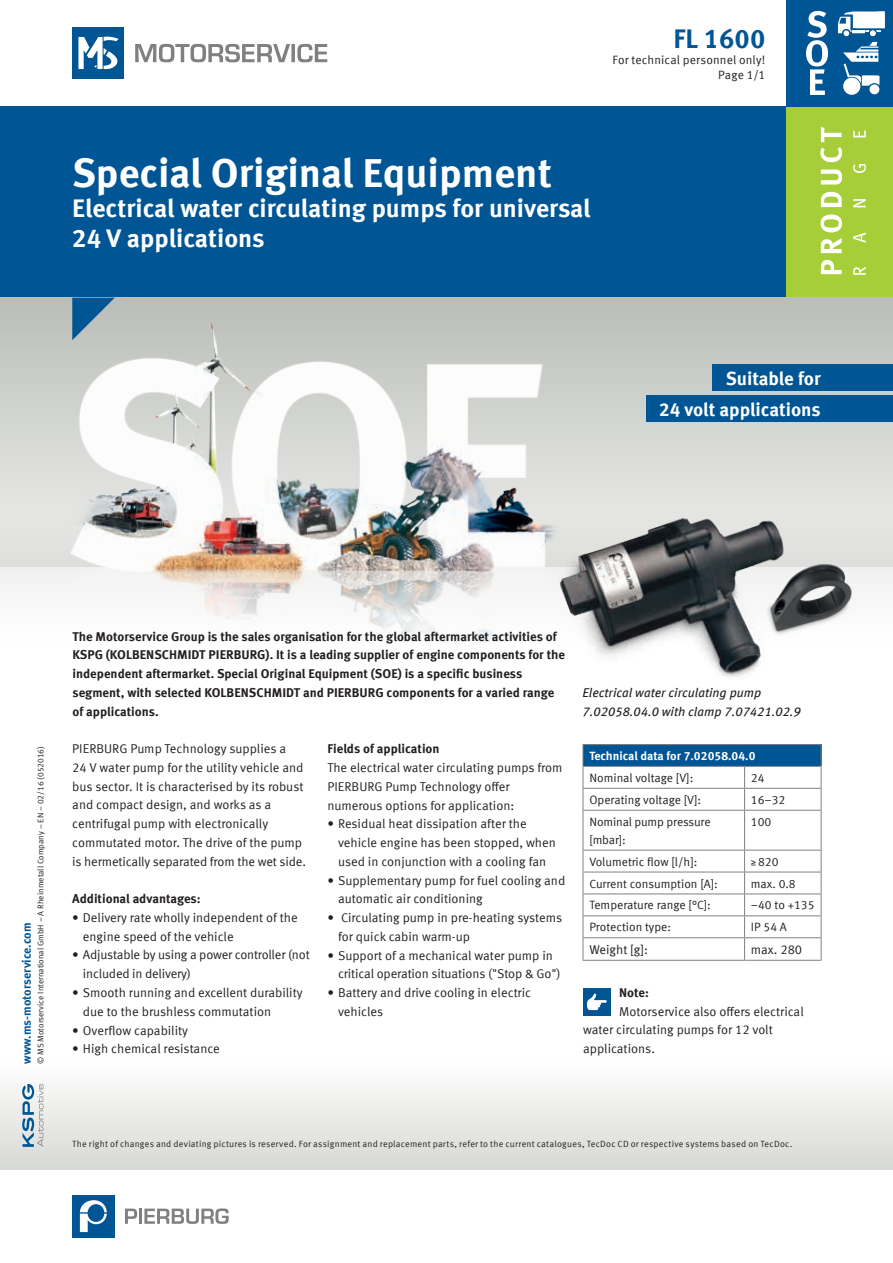
<style>
.page{position:relative;width:893px;height:1263px;background:#fff}
.page>*{position:absolute;margin:0;border:0;box-sizing:border-box;transform-origin:0 0}
.t1{font:700 40.5px "Meta OFC";color:#fff}
.t2{font:700 27px "Meta Offc Pro";color:#005594}
.t3{font:700 25.5px/30px "Meta OFC";color:#fff}
.t4{font:700 18.75px "Meta OFC";color:#fff}
.t5{font:12.75px/18.8px "Meta Offc Pro Norm";color:#231f20}
.t6{font:700 12.75px/18.8px "Meta OFC";color:#231f20}
.t7{font:italic 12.75px/18.8px "Meta OFC";color:#231f20}
.t8{font:700 12.75px "Meta Offc Pro";color:#231f20}
.t9{font:12px/18px "Meta Offc Pro Norm";color:#231f20}
.t10{font:700 12px "Meta OFC";color:#fff}
.t11{font:700 12px "Meta Offc Pro";color:#005594}
.t12{font:9px "Meta Offc Pro Norm";letter-spacing:.025em;color:#231f20}
.t13{font:8.25px "Meta Offc Pro Norm";color:#231f20}
.s1{font-family:"Meta Offc Pro"}
</style>
<div class="page">
<div style="left:0;top:1054px;width:893px;height:115px;background:linear-gradient(to bottom,#fff,#d8d9d6)"></div>
<svg style="left:135px;top:44px;width:192px;height:19px"></svg>
<div style="left:72px;top:28px;width:51px;height:51px;background:#005594"></div>
<svg style="left:78px;top:36px;width:41px;height:33px"></svg>
<div style="left:72px;top:1195px;width:43px;height:42px;background:#005594"></div>
<svg style="left:80px;top:1200px;width:27px;height:32px"></svg>
<svg style="left:125px;top:1208px;width:12px;height:16px"></svg>
<hr style="left:139px;top:1208px;width:3px;height:16px;background:#808083">
<svg style="left:144px;top:1208px;width:85px;height:16px"></svg>
<div style="left:0;top:106px;width:893px;height:192px;background:#005594"></div>
<div style="left:787px;top:106px;width:106px;height:192px;background:#a6ce39"></div>
<svg style="left:853px;top:130px;width:13px;height:145px"></svg>
<svg style="left:820px;top:127px;width:22px;height:147px"></svg>
<div style="left:787px;top:0;width:106px;height:106px;background:#005594"></div>
<svg style="left:22px;top:1084px;width:21px;height:63px"></svg>
<div style="left:843px;top:78px;width:17px;height:17px;background:#fff;border-radius:50%"></div>
<div style="left:869px;top:84px;width:10px;height:10px;background:#fff;border-radius:50%"></div>
<svg style="left:843px;top:42px;width:36px;height:44px"></svg>
<svg style="left:806px;top:11px;width:22px;height:84px"></svg>
<svg style="left:838px;top:11px;width:47px;height:25px"></svg>
<div style="left:0;top:298px;width:893px;height:344px;background:linear-gradient(to bottom,#babeb8,#fbfbfb)"></div>
<img style="left:56px;top:298px;width:516px;height:344px">
<img style="left:557px;top:492px;width:230px;height:185px">
<img style="left:766px;top:562px;width:91px;height:73px">
<svg style="left:72px;top:298px;width:43px;height:42px;background:#618ca8"></svg>
<div style="left:646px;top:395px;width:247px;height:27px;background:#005594"></div>
<div style="left:713px;top:364px;width:180px;height:27px;background:#005594"></div>
<div style="left:583px;top:744px;width:238px;height:22px;background:#005594"></div>
<svg style="left:584px;top:767px;width:237px;height:193px"></svg>
<hr style="left:583px;top:915px;width:162px;height:1px;background:#808083">
<hr style="left:745px;top:915px;width:76px;height:1px;background:#808083">
<hr style="left:583px;top:937px;width:162px;height:1px;background:#808083">
<hr style="left:745px;top:937px;width:76px;height:1px;background:#808083">
<hr style="left:583px;top:960px;width:162px;height:1px;background:#808083">
<hr style="left:745px;top:960px;width:76px;height:1px;background:#808083">
<hr style="left:583px;top:810px;width:1px;height:40px;background:#808083">
<svg style="left:583px;top:851px;width:1px;height:109px"></svg>
<hr style="left:583px;top:893px;width:162px;height:1px;background:#808083">
<hr style="left:745px;top:893px;width:76px;height:1px;background:#808083">
<hr style="left:583px;top:744px;width:162px;height:1px;background:#808083">
<svg style="left:583px;top:745px;width:1px;height:65px"></svg>
<hr style="left:745px;top:744px;width:76px;height:1px;background:#808083">
<hr style="left:583px;top:766px;width:162px;height:1px;background:#808083">
<hr style="left:745px;top:766px;width:76px;height:1px;background:#808083">
<hr style="left:583px;top:788px;width:162px;height:1px;background:#808083">
<hr style="left:745px;top:788px;width:76px;height:1px;background:#808083">
<svg style="left:744px;top:767px;width:1px;height:43px"></svg>
<svg style="left:821px;top:745px;width:1px;height:65px"></svg>
<hr style="left:583px;top:810px;width:162px;height:1px;background:#808083">
<hr style="left:745px;top:810px;width:76px;height:1px;background:#808083">
<hr style="left:744px;top:810px;width:1px;height:40px;background:#808083">
<hr style="left:821px;top:810px;width:1px;height:40px;background:#808083">
<hr style="left:583px;top:850px;width:162px;height:1px;background:#808083">
<hr style="left:745px;top:850px;width:76px;height:1px;background:#808083">
<hr style="left:583px;top:872px;width:162px;height:1px;background:#808083">
<hr style="left:745px;top:872px;width:76px;height:1px;background:#808083">
<svg style="left:744px;top:850px;width:1px;height:110px"></svg>
<svg style="left:821px;top:850px;width:1px;height:110px"></svg>
<div style="left:583px;top:988px;width:28px;height:28px;background:#005594"></div>
<svg style="left:587px;top:994px;width:20px;height:16px"></svg>
<h2 class="t2" style="left:673px;top:18px;width:94px">FL 1600</h2>
<p class="t9" style="left:612px;top:50px;width:154px">For technical personnel only!</p>
<p class="t9" style="left:718px;top:65px;width:49px">Page 1/1</p>
<h1 class="t1" style="left:72px;top:148px;width:481px">Special Original Equipment</h1>
<h3 class="t3" style="left:72px;top:194px;width:520px">Electrical water circulating pumps for universal<br>24 V applications</h3>
<h3 class="t4" style="left:726px;top:366px;width:96px">Suitable for</h3>
<h3 class="t4" style="left:659px;top:398px;width:163px">24 volt applications</h3>
<p class="t13" style="left:34px;top:1064px;width:319px;rotate:-90deg">© MS Motorservice International GmbH – A Rheinmetall Company – EN – 02/16 (052016)</p>
<p class="t11" style="left:17px;top:1064px;width:143px;rotate:-90deg">www.ms-motorservice.com</p>
<p class="t6" style="left:72px;top:627px;width:494px">The Motorservice Group is the sales organisation for the global aftermarket activities of KSPG (<span class="s1">KOLBENSCHMIDT PIERBURG</span>). It is a leading supplier of engine components for the independent aftermarket. Special Original Equipment (SOE) is a specific business segment, with selected KOLBENSCHMIDT and PIERBURG components for a varied range of applications.</p>
<p class="t5" style="left:72px;top:738px;width:235px">PIERBURG Pump Technology supplies a<br>24 V water pump for the utility vehicle and bus sector. It is characterised by its robust and compact design, and works as a centrifugal pump with electronically commutated motor. The drive of the pump is hermetically separated from the wet side.</p>
<p class="t6" style="left:72px;top:889px;width:130px">Additional advantages:</p>
<p class="t5" style="left:83px;top:907px;width:216px;text-indent:-11px">• Delivery rate wholly independent of the engine speed of the vehicle</p>
<p class="t5" style="left:83px;top:945px;width:228px;text-indent:-11px">• Adjustable by using a power controller (not included in delivery)</p>
<p class="t5" style="left:83px;top:982px;width:221px;text-indent:-11px">• Smooth running and excellent durability due to the brushless commutation</p>
<p class="t5" style="left:72px;top:1020px;width:117px">• Overflow capability</p>
<p class="t5" style="left:72px;top:1039px;width:149px">• High chemical resistance</p>
<p class="t6" style="left:327px;top:739px;width:114px">Fields of application</p>
<p class="t5" style="left:327px;top:757px;width:237px">The electrical water circulating pumps from<br>PIERBURG Pump Technology offer numerous options for application:</p>
<p class="t5" style="left:338px;top:814px;width:219px;text-indent:-11px">• Residual heat dissipation after the vehicle engine has been stopped, when used in conjunction with a cooling fan</p>
<p class="t5" style="left:338px;top:870px;width:229px;text-indent:-11px">• Supplementary pump for fuel cooling and automatic air conditioning</p>
<p class="t5" style="left:338px;top:907px;width:226px;text-indent:-11px">• Circulating pump in pre-heating systems for quick cabin warm-up</p>
<p class="t5" style="left:338px;top:945px;width:224px;text-indent:-11px">• Support of a mechanical water pump in critical operation situations ("Stop &amp; Go")</p>
<p class="t5" style="left:338px;top:982px;width:195px;text-indent:-11px">• Battery and drive cooling in electric vehicles</p>
<p class="t7" style="left:583px;top:683px;width:220px">Electrical water circulating pump<br>7.02058.04.0 with clamp 7.07421.02.9</p>
<p class="t10" style="left:589px;top:748px;width:168px">Technical data for 7.02058.04.0</p>
<p class="t9" style="left:589px;top:768px;width:105px">Nominal voltage [V]:</p>
<p class="t9" style="left:751px;top:768px;width:15px">24</p>
<p class="t9" style="left:589px;top:790px;width:113px">Operating voltage [V]:</p>
<p class="t9" style="left:751px;top:790px;width:36px">16–32</p>
<p class="t9" style="left:589px;top:812px;width:123px">Nominal pump pressure [mbar]:</p>
<p class="t9" style="left:751px;top:812px;width:22px">100</p>
<p class="t9" style="left:589px;top:852px;width:110px">Volumetric flow [l/h]:</p>
<p class="t9" style="left:751px;top:852px;width:29px">≥820</p>
<p class="t9" style="left:589px;top:874px;width:130px">Current consumption [A]:</p>
<p class="t9" style="left:751px;top:874px;width:46px">max. 0.8</p>
<p class="t9" style="left:589px;top:895px;width:123px">Temperature range [°C]:</p>
<p class="t9" style="left:751px;top:895px;width:65px">–40 to +135</p>
<p class="t9" style="left:589px;top:917px;width:83px">Protection type:</p>
<p class="t9" style="left:751px;top:917px;width:38px">IP 54 A</p>
<p class="t5" style="left:589px;top:939px;width:60px">Weight [g]:</p>
<p class="t5" style="left:751px;top:939px;width:53px">max. 280</p>
<p class="t8" style="left:619px;top:982px;width:31px">Note:</p>
<p class="t5" style="left:583px;top:1001px;width:222px;text-indent:36px">Motorservice also offers electrical water circulating pumps for 12 volt applications.</p>
<p class="t12" style="left:72px;top:1137px;width:721px">The right of changes and deviating pictures is reserved. For assignment and replacement parts, refer to the current catalogues, TecDoc CD or respective systems based on TecDoc.</p>
</div>
